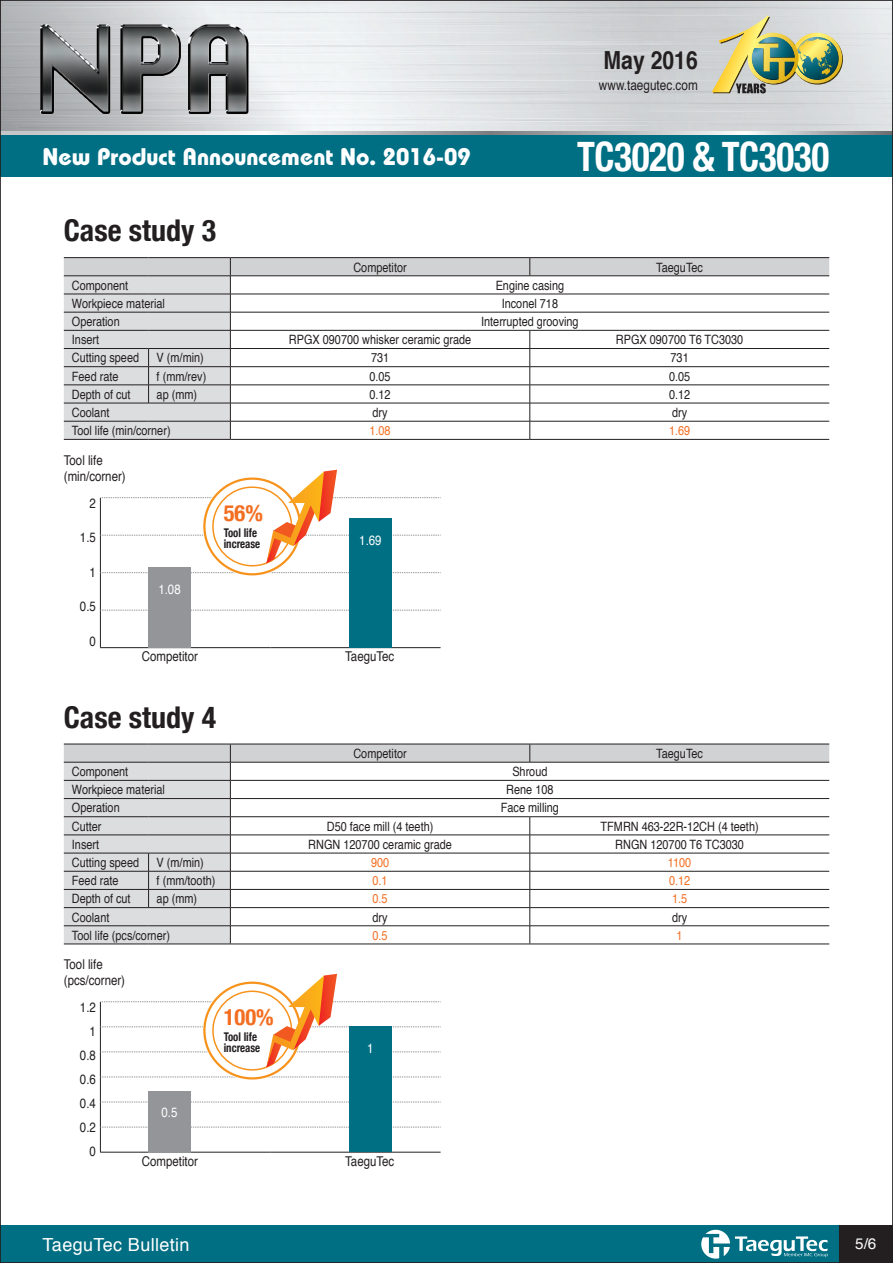
<style>
.page{position:relative;width:893px;height:1263px;background:#fff}
.page>*{position:absolute;margin:0;border:0;box-sizing:border-box;transform-origin:0 0}
.t1{font:700 condensed 40.5px "Helvetica Neue";letter-spacing:-.01em;color:#fff;scale:.92 1}
.t2{font:700 condensed 30px "Helvetica Neue";color:#231f20}
.t3{font:700 24.9px "Helvetica";color:#231f20;scale:.85 1}
.t4{font:700 24px "Bauhaus";color:#fff}
.t5{font:700 condensed 22.5px "Helvetica Neue";color:#f36e21}
.t6{font:18px "Helvetica";letter-spacing:.02em;color:#fff}
.t7{font:15.3px "Helvetica";color:#fff}
.t8{font:13.8px "Helvetica";color:#231f20;scale:.85 1}
.t9{font:13.5px "Helvetica";color:#231f20;scale:.85 1}
.t10{font:13.5px "Helvetica";color:#fff;scale:.85 1}
.t11{font:12.75px "Helvetica";color:#231f20;scale:.85 1}
.t12{font:12.75px "Helvetica";color:#f36e21;scale:.85 1}
.t13{font:700 condensed 12px "Helvetica Neue";color:#231f20;scale:.9 1}
</style>
<div class="page">
<div style="left:832px;top:1225px;width:61px;height:38px;background:#231f20"></div>
<div style="left:0;top:1225px;width:839px;height:38px;background:#006e83"></div>
<svg style="left:2px;top:132px;width:889px;height:3px"></svg>
<div style="left:0;top:135px;width:893px;height:42px;background:#006e83"></div>
<img style="left:23px;top:13px;width:266px;height:112px">
<svg style="left:701px;top:1230px;width:127px;height:28px"></svg>
<img style="left:712px;top:16px;width:130px;height:77px">
<hr style="left:100px;top:535px;width:1px;height:38px;background:#231f20">
<hr style="left:100px;top:573px;width:1px;height:37px;background:#231f20">
<hr style="left:100px;top:610px;width:1px;height:37px;background:#231f20">
<hr style="left:100px;top:647px;width:170px;height:1px;background:#231f20">
<hr style="left:270px;top:647px;width:171px;height:1px;background:#231f20">
<svg style="left:101px;top:572px;width:340px;height:1px"></svg>
<svg style="left:101px;top:610px;width:340px;height:1px"></svg>
<div style="left:349px;top:518px;width:43px;height:130px;background:#006e83"></div>
<div style="left:148px;top:567px;width:43px;height:81px;background:#939598"></div>
<svg style="left:64px;top:258px;width:765px;height:181px"></svg>
<hr style="left:64px;top:257px;width:85px;height:1px;background:#231f20">
<hr style="left:149px;top:257px;width:81px;height:1px;background:#231f20">
<hr style="left:230px;top:257px;width:300px;height:1px;background:#231f20">
<hr style="left:530px;top:257px;width:299px;height:1px;background:#231f20">
<hr style="left:64px;top:439px;width:85px;height:1px;background:#231f20">
<hr style="left:149px;top:439px;width:81px;height:1px;background:#231f20">
<hr style="left:230px;top:439px;width:300px;height:1px;background:#231f20">
<hr style="left:530px;top:439px;width:299px;height:1px;background:#231f20">
<svg style="left:64px;top:745px;width:765px;height:198px"></svg>
<hr style="left:64px;top:744px;width:85px;height:1px;background:#231f20">
<hr style="left:149px;top:744px;width:81px;height:1px;background:#231f20">
<hr style="left:230px;top:744px;width:300px;height:1px;background:#231f20">
<hr style="left:530px;top:744px;width:299px;height:1px;background:#231f20">
<hr style="left:64px;top:943px;width:85px;height:1px;background:#231f20">
<hr style="left:149px;top:943px;width:81px;height:1px;background:#231f20">
<hr style="left:230px;top:943px;width:300px;height:1px;background:#231f20">
<hr style="left:530px;top:943px;width:299px;height:1px;background:#231f20">
<svg style="left:203px;top:477px;width:99px;height:99px"></svg>
<svg style="left:100px;top:470px;width:341px;height:94px"></svg>
<hr style="left:100px;top:1152px;width:170px;height:1px;background:#231f20">
<hr style="left:270px;top:1152px;width:171px;height:1px;background:#231f20">
<svg style="left:100px;top:974px;width:341px;height:178px"></svg>
<h3 class="t4" style="left:43px;top:142px;width:430px">New Product Announcement No. 2016-09</h3>
<p class="t2" style="left:64px;top:213px;width:154px">Case study 3</p>
<h3 class="t3" style="left:603px;top:40px;width:112px">May 2016</h3>
<p class="t8" style="left:599px;top:74px;width:118px">www.taegutec.com</p>
<h1 class="t1" style="left:577px;top:132px;width:276px">TC3020 &amp; TC3030</h1>
<p class="t11" style="left:353px;top:257px;width:64px">Competitor</p>
<p class="t11" style="left:656px;top:257px;width:56px">TaeguTec</p>
<p class="t11" style="left:72px;top:275px;width:68px">Component</p>
<p class="t11" style="left:496px;top:275px;width:82px">Engine casing</p>
<p class="t11" style="left:72px;top:294px;width:111px">Workpiece material</p>
<p class="t11" style="left:502px;top:294px;width:68px">Inconel 718</p>
<p class="t11" style="left:72px;top:312px;width:58px">Operation</p>
<p class="t11" style="left:481px;top:312px;width:116px">Interrupted grooving</p>
<p class="t11" style="left:72px;top:330px;width:34px">Insert</p>
<p class="t11" style="left:289px;top:330px;width:216px">RPGX 090700 whisker ceramic grade</p>
<p class="t11" style="left:616px;top:330px;width:151px">RPGX 090700 T6 TC3030</p>
<p class="t11" style="left:72px;top:348px;width:81px">Cutting speed</p>
<p class="t11" style="left:157px;top:348px;width:57px">V (m/min)</p>
<p class="t11" style="left:371px;top:348px;width:23px">731</p>
<p class="t11" style="left:670px;top:348px;width:23px">731</p>
<p class="t11" style="left:72px;top:366px;width:56px">Feed rate</p>
<p class="t11" style="left:157px;top:366px;width:60px">f (mm/rev)</p>
<p class="t11" style="left:369px;top:366px;width:26px">0.05</p>
<p class="t11" style="left:669px;top:366px;width:26px">0.05</p>
<p class="t11" style="left:72px;top:384px;width:71px">Depth of cut</p>
<p class="t11" style="left:157px;top:384px;width:49px">ap (mm)</p>
<p class="t11" style="left:369px;top:384px;width:26px">0.12</p>
<p class="t11" style="left:669px;top:384px;width:26px">0.12</p>
<p class="t11" style="left:72px;top:403px;width:46px">Coolant</p>
<p class="t11" style="left:373px;top:403px;width:19px">dry</p>
<p class="t11" style="left:672px;top:403px;width:19px">dry</p>
<p class="t11" style="left:72px;top:421px;width:118px">Tool life (min/corner)</p>
<p class="t12" style="left:369px;top:421px;width:26px">1.08</p>
<p class="t12" style="left:669px;top:421px;width:26px">1.69</p>
<p class="t9" style="left:64px;top:450px;width:47px">Tool life</p>
<p class="t9" style="left:64px;top:466px;width:74px">(min/corner)</p>
<p class="t9" style="left:90px;top:493px;width:9px">2</p>
<p class="t9" style="left:80px;top:527px;width:20px">1.5</p>
<p class="t9" style="left:90px;top:562px;width:9px">1</p>
<p class="t9" style="left:80px;top:596px;width:20px">0.5</p>
<p class="t9" style="left:90px;top:631px;width:9px">0</p>
<p class="t10" style="left:158px;top:578px;width:28px">1.08</p>
<p class="t5" style="left:224px;top:499px;width:41px">56%</p>
<p class="t13" style="left:224px;top:525px;width:39px">Tool life</p>
<p class="t13" style="left:224px;top:536px;width:42px">increase</p>
<p class="t10" style="left:359px;top:529px;width:28px">1.69</p>
<p class="t9" style="left:142px;top:646px;width:68px">Competitor</p>
<p class="t9" style="left:345px;top:646px;width:59px">TaeguTec</p>
<p class="t2" style="left:64px;top:699px;width:154px">Case study 4</p>
<p class="t11" style="left:353px;top:744px;width:64px">Competitor</p>
<p class="t11" style="left:656px;top:744px;width:56px">TaeguTec</p>
<p class="t11" style="left:72px;top:762px;width:68px">Component</p>
<p class="t11" style="left:512px;top:762px;width:43px">Shroud</p>
<p class="t11" style="left:72px;top:780px;width:111px">Workpiece material</p>
<p class="t11" style="left:506px;top:780px;width:57px">Rene 108</p>
<p class="t11" style="left:72px;top:798px;width:58px">Operation</p>
<p class="t11" style="left:501px;top:798px;width:70px">Face milling</p>
<p class="t11" style="left:72px;top:816px;width:36px">Cutter</p>
<p class="t11" style="left:327px;top:816px;width:127px">D50 face mill (4 teeth)</p>
<p class="t11" style="left:601px;top:816px;width:187px">TFMRN 463-22R-12CH (4 teeth)</p>
<p class="t11" style="left:72px;top:834px;width:34px">Insert</p>
<p class="t11" style="left:308px;top:834px;width:170px">RNGN 120700 ceramic grade</p>
<p class="t11" style="left:615px;top:834px;width:153px">RNGN 120700 T6 TC3030</p>
<p class="t11" style="left:72px;top:853px;width:81px">Cutting speed</p>
<p class="t11" style="left:157px;top:853px;width:57px">V (m/min)</p>
<p class="t12" style="left:371px;top:853px;width:23px">900</p>
<p class="t12" style="left:668px;top:853px;width:29px">1100</p>
<p class="t11" style="left:72px;top:871px;width:56px">Feed rate</p>
<p class="t11" style="left:157px;top:871px;width:71px">f (mm/tooth)</p>
<p class="t12" style="left:372px;top:871px;width:19px">0.1</p>
<p class="t12" style="left:669px;top:871px;width:26px">0.12</p>
<p class="t11" style="left:72px;top:889px;width:71px">Depth of cut</p>
<p class="t11" style="left:157px;top:889px;width:49px">ap (mm)</p>
<p class="t12" style="left:372px;top:889px;width:19px">0.5</p>
<p class="t12" style="left:672px;top:889px;width:19px">1.5</p>
<p class="t11" style="left:72px;top:907px;width:46px">Coolant</p>
<p class="t11" style="left:373px;top:907px;width:19px">dry</p>
<p class="t11" style="left:672px;top:907px;width:19px">dry</p>
<p class="t11" style="left:72px;top:925px;width:117px">Tool life (pcs/corner)</p>
<p class="t12" style="left:372px;top:925px;width:19px">0.5</p>
<p class="t12" style="left:677px;top:925px;width:9px">1</p>
<p class="t9" style="left:64px;top:954px;width:47px">Tool life</p>
<p class="t9" style="left:64px;top:970px;width:74px">(pcs/corner)</p>
<p class="t9" style="left:80px;top:997px;width:20px">1.2</p>
<p class="t9" style="left:90px;top:1021px;width:9px">1</p>
<p class="t9" style="left:80px;top:1045px;width:20px">0.8</p>
<p class="t9" style="left:80px;top:1069px;width:20px">0.6</p>
<p class="t9" style="left:80px;top:1093px;width:20px">0.4</p>
<p class="t9" style="left:80px;top:1117px;width:20px">0.2</p>
<p class="t9" style="left:90px;top:1141px;width:9px">0</p>
<p class="t10" style="left:162px;top:1102px;width:20px">0.5</p>
<p class="t5" style="left:224px;top:1003px;width:51px">100%</p>
<p class="t13" style="left:224px;top:1029px;width:39px">Tool life</p>
<p class="t13" style="left:224px;top:1040px;width:42px">increase</p>
<p class="t10" style="left:367px;top:1037px;width:9px">1</p>
<p class="t9" style="left:142px;top:1151px;width:68px">Competitor</p>
<p class="t9" style="left:345px;top:1151px;width:59px">TaeguTec</p>
<h3 class="t6" style="left:43px;top:1231px;width:149px">TaeguTec Bulletin</h3>
<p class="t7" style="left:855px;top:1232px;width:23px">5/6</p>
</div>
